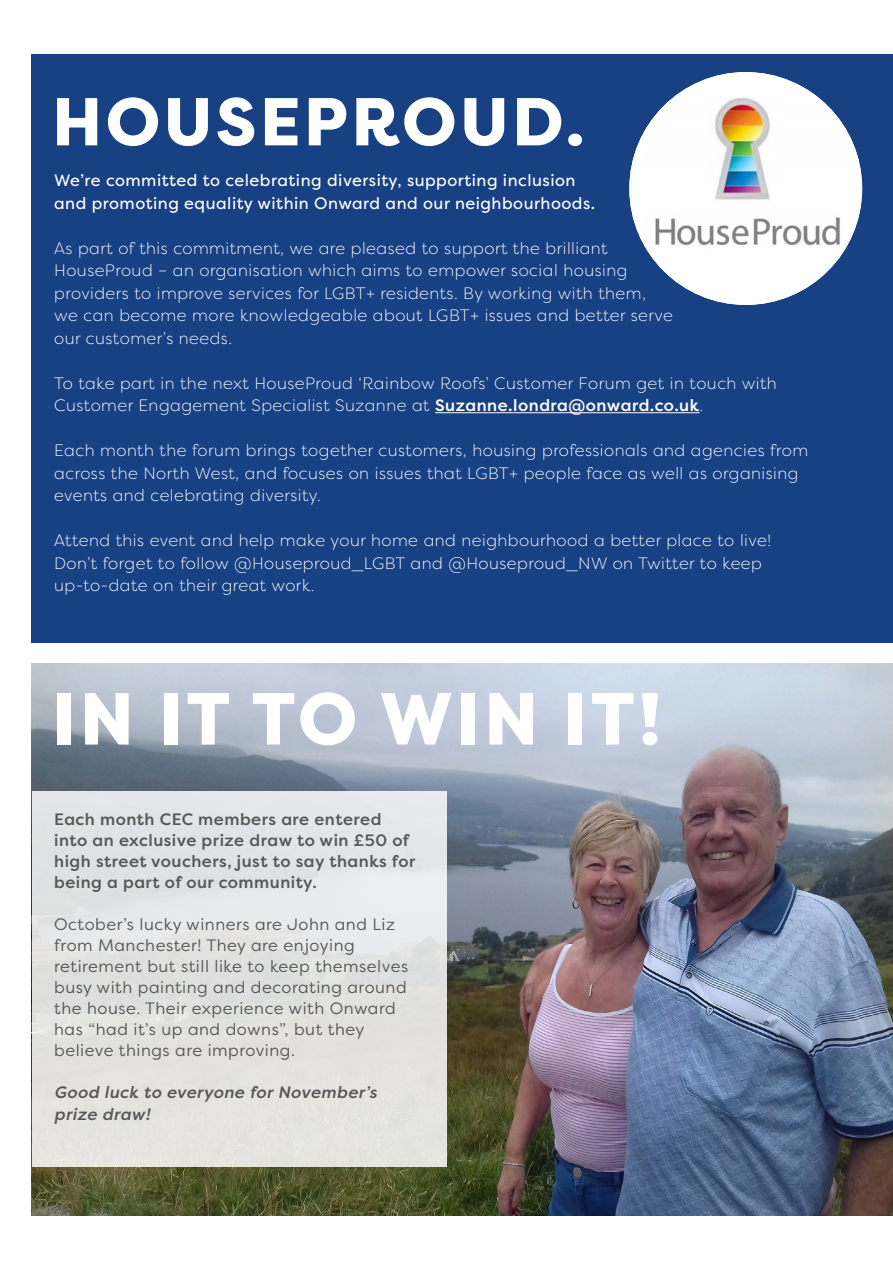
<style>
.page{position:relative;width:893px;height:1263px;background:#fff}
.page>*{position:absolute;margin:0;border:0;box-sizing:border-box;transform-origin:0 0}
.t1{font:800 73.5px "Filson Pro";letter-spacing:.05em;color:#fff}
.t2{font:800 67.5px "Filson Pro";letter-spacing:.05em;color:#fff}
.t3{font:300 16.5px/22.5px "Filson Pro";letter-spacing:.03em;color:#fff}
.t4{font:16.5px/21px "Filson Pro";letter-spacing:.03em;color:#575756}
.t5{font:500 16.5px/21px "Filson Pro";letter-spacing:.03em;color:#575756}
.t6{font:16.5px/22.5px "Filson Pro";letter-spacing:.03em;color:#fff}
.t7{font:italic 500 16.5px/21.6px "Filson Pro";letter-spacing:.03em;color:#575756}
.s1{font-weight:500}
</style>
<div class="page">
<div style="left:32px;top:54px;width:861px;height:589px;background:#184184"></div>
<hr style="left:435px;top:412px;width:265px;height:1px;background:#fff">
<img style="left:629px;top:72px;width:233px;height:233px;border-radius:116px">
<img style="left:32px;top:663px;width:861px;height:552px">
<div style="left:32px;top:792px;width:414px;height:375px;background:linear-gradient(to right,#e2e2e0,#e5e6e4)"></div>
<h2 class="t2" style="left:52px;top:80px;width:534px">HOUSEPROUD.</h2>
<p class="t6" style="left:54px;top:169px;width:542px">We’re committed to celebrating diversity, supporting inclusion and promoting equality within Onward and our neighbourhoods.</p>
<p class="t3" style="left:54px;top:236px;width:620px">As part of this commitment, we are pleased to support the brilliant HouseProud – an organisation which aims to empower social housing providers to improve services for LGBT+ residents. By working with them, we can become more knowledgeable about LGBT+ issues and better serve our customer’s needs.</p>
<p class="t3" style="left:54px;top:371px;width:724px">To take part in the next HouseProud ‘Rainbow Roofs’ Customer Forum get in touch with<br>Customer Engagement Specialist Suzanne at <span class="s1">Suzanne.londra@onward.co.uk</span>.</p>
<p class="t3" style="left:54px;top:439px;width:756px">Each month the forum brings together customers, housing professionals and agencies from across the North West, and focuses on issues that LGBT+ people face as well as organising events and celebrating diversity.</p>
<p class="t3" style="left:54px;top:529px;width:718px">Attend this event and help make your home and neighbourhood a better place to live!<br>Don’t forget to follow @Houseproud_LGBT and @Houseproud_NW on Twitter to keep up-to-date on their great work.</p>
<h1 class="t1" style="left:52px;top:673px;width:611px">IN IT TO WIN IT!</h1>
<p class="t5" style="left:54px;top:808px;width:363px">Each month CEC members are entered into an exclusive prize draw to win £50 of high street vouchers, just to say thanks for being a part of our community.</p>
<p class="t4" style="left:54px;top:913px;width:355px">October’s lucky winners are John and Liz from Manchester! They are enjoying retirement but still like to keep themselves busy with painting and decorating around the house. Their experience with Onward has “had it’s up and downs”, but they believe things are improving.</p>
<p class="t7" style="left:54px;top:1081px;width:324px">Good luck to everyone for November’s prize draw!</p>
</div>
